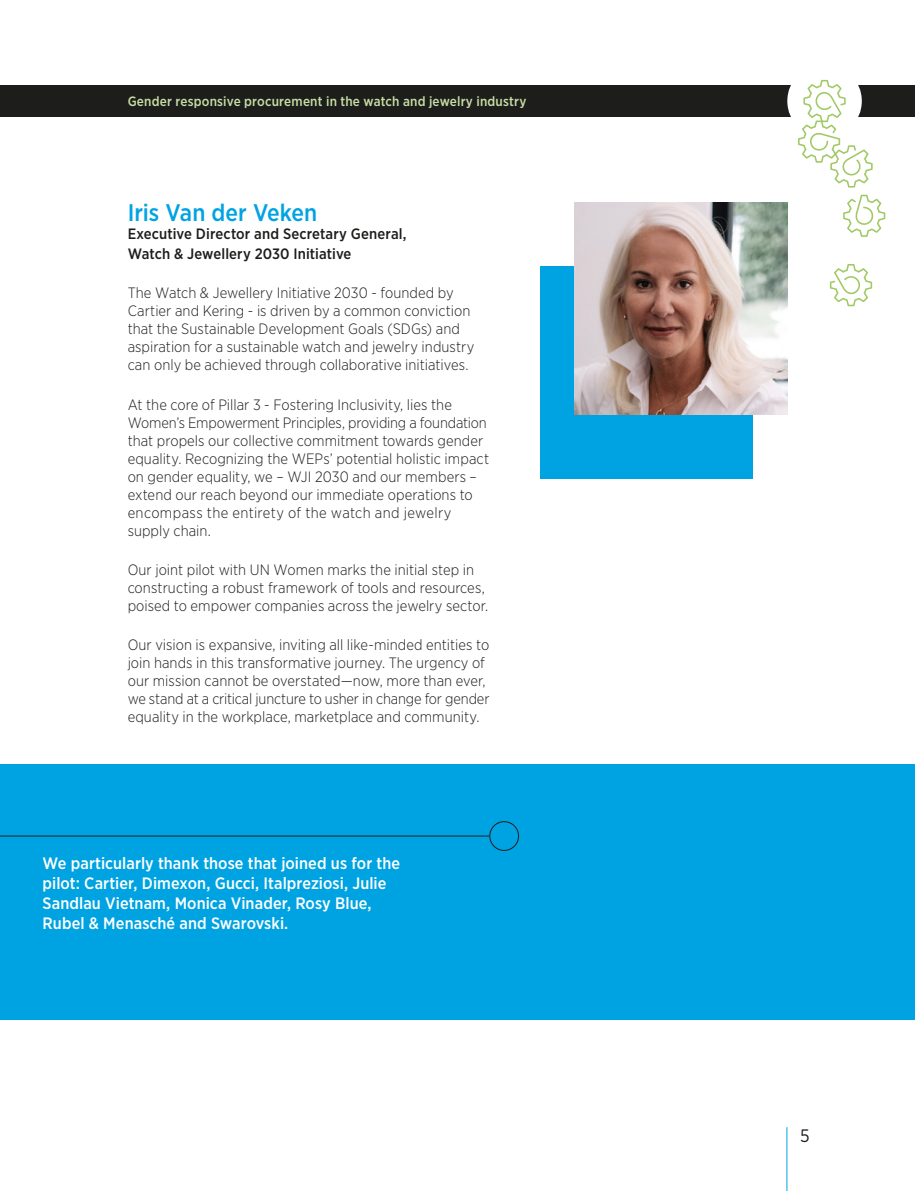
<style>
.page{position:relative;width:915px;height:1191px;background:#fff}
.page>*{position:absolute;margin:0;border:0;box-sizing:border-box;transform-origin:0 0}
.t1{font:500 24px "Gotham Narrow";color:#00a3e2}
.t2{font:18px "Gotham Narrow";color:#1d1d1b}
.t3{font:500 16.5px/19.8px "Gotham Narrow";letter-spacing:.005em;color:#fff}
.t4{font:300 15px/18px "Gotham Narrow";color:#1d1d1b}
.t5{font:500 15px/19.8px "Gotham Narrow";letter-spacing:.005em;color:#1d1d1b}
.t6{font:500 13.5px "Gotham Narrow";letter-spacing:.015em;color:#c8dea6}
</style>
<div class="page">
<hr style="left:786px;top:1127px;width:1px;height:64px;background:#00a3e2">
<div style="left:0;top:85px;width:914px;height:32px;background:#1d1d1b"></div>
<div style="left:787px;top:64px;width:74px;height:74px;background:#fff;border-radius:50%"></div>
<svg style="left:798px;top:80px;width:74px;height:108px"></svg>
<svg style="left:843px;top:195px;width:42px;height:42px"></svg>
<svg style="left:829px;top:264px;width:42px;height:42px"></svg>
<div style="left:540px;top:266px;width:213px;height:212px;background:#00a3e2"></div>
<img style="left:574px;top:202px;width:213px;height:213px">
<div style="left:0;top:765px;width:914px;height:255px;background:#00a3e2"></div>
<hr style="left:0;top:835px;width:489px;height:1px;background:#1d1d1b">
<div style="left:489px;top:821px;width:29px;height:29px;border:1px solid #1d1d1b;border-radius:50%"></div>
<p class="t6" style="left:128px;top:93px;width:400px">Gender responsive procurement in the watch and jewelry industry</p>
<h1 class="t1" style="left:128px;top:198px;width:191px">Iris Van der Veken</h1>
<p class="t5" style="left:128px;top:224px;width:280px">Executive Director and Secretary General,<br>Watch &amp; Jewellery 2030 Initiative</p>
<p class="t4" style="left:128px;top:284px;width:348px">The Watch &amp; Jewellery Initiative 2030 - founded by Cartier and Kering - is driven by a common conviction that the Sustainable Development Goals (SDGs) and aspiration for a sustainable watch and jewelry industry can only be achieved through collaborative initiatives.</p>
<p class="t4" style="left:128px;top:395px;width:363px">At the core of Pillar 3 - Fostering Inclusivity, lies the Women’s Empowerment Principles, providing a foundation that propels our collective commitment towards gender equality. Recognizing the WEPs’ potential holistic impact on gender equality, we – WJI 2030 and our members – extend our reach beyond our immediate operations to encompass the entirety of the watch and jewelry supply chain.</p>
<p class="t4" style="left:128px;top:560px;width:362px">Our joint pilot with UN Women marks the initial step in constructing a robust framework of tools and resources, poised to empower companies across the jewelry sector.</p>
<p class="t4" style="left:128px;top:635px;width:363px">Our vision is expansive, inviting all like-minded entities to join hands in this transformative journey. The urgency of our mission cannot be overstated—now, more than ever, we stand at a critical juncture to usher in change for gender equality in the workplace, marketplace and community.</p>
<p class="t3" style="left:43px;top:853px;width:359px">We particularly thank those that joined us for the pilot: Cartier, Dimexon, Gucci, Italpreziosi, Julie Sandlau Vietnam, Monica Vinader, Rosy Blue, Rubel &amp; Menasché and Swarovski.</p>
<p class="t2" style="left:799px;top:1124px;width:11px">5</p>
</div>
